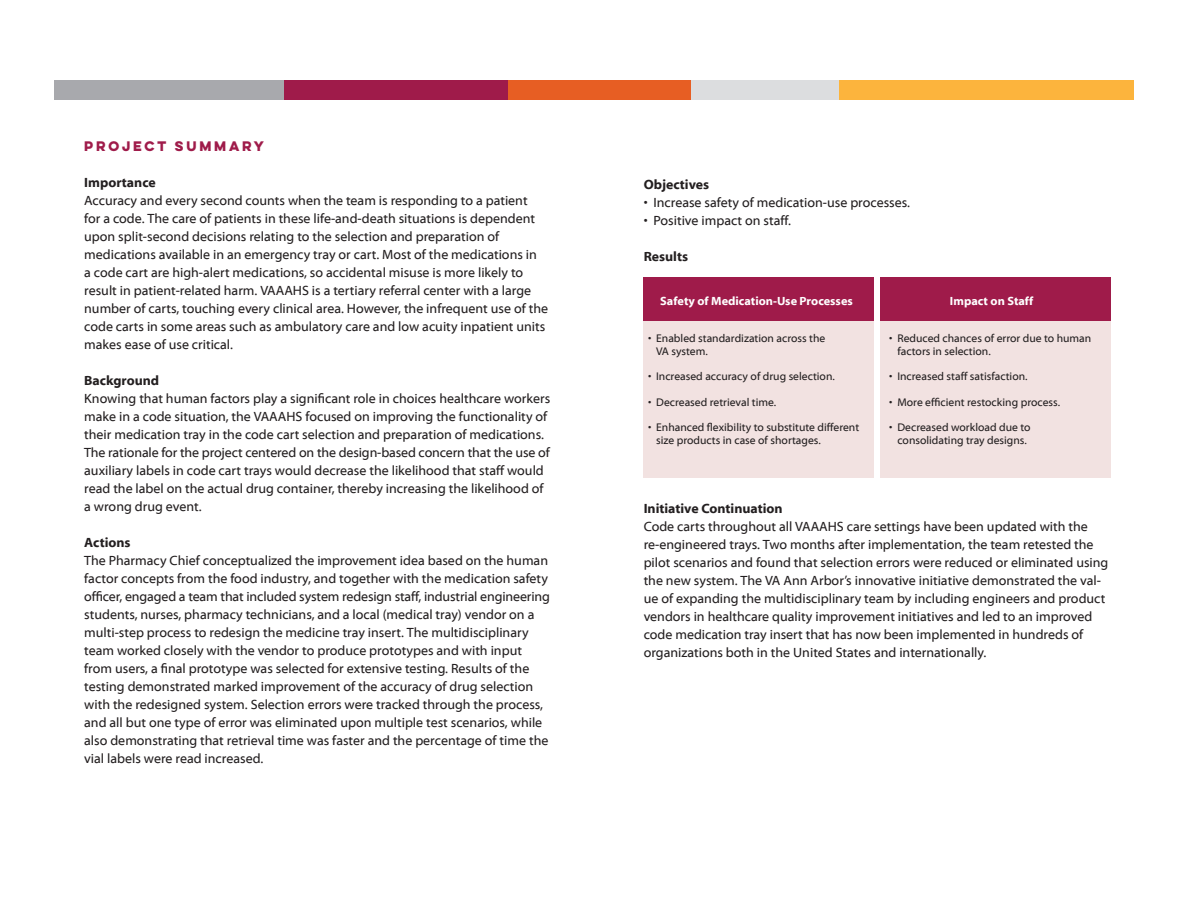
<style>
.page{position:relative;width:1188px;height:918px;background:#fff}
.page>*{position:absolute;margin:0;border:0;box-sizing:border-box;transform-origin:0 0}
.t1{font:13.5px/18px "Myriad Web Pro";color:#231f20}
.t2{font:700 13.5px "Myriad Web Pro";color:#231f20}
.t3{font:700 12.3px "Lulo Clean One";color:#9f1b4a}
.t4{font:700 12px "Myriad Web Pro";color:#fff}
.t5{font:11.25px/12.8px "Myriad Web Pro";color:#231f20}
</style>
<div class="page">
<div style="left:635px;top:80px;width:204px;height:20px;background:#dcdddf"></div>
<div style="left:54px;top:80px;width:338px;height:20px;background:#a8a9ad"></div>
<div style="left:839px;top:80px;width:295px;height:20px;background:#fcb43d"></div>
<div style="left:284px;top:80px;width:252px;height:20px;background:#9f1b4a"></div>
<div style="left:509px;top:80px;width:182px;height:20px;background:#e75e23"></div>
<div style="left:644px;top:278px;width:230px;height:200px;background:#f2e2e1"></div>
<div style="left:644px;top:278px;width:230px;height:43px;background:#9f1b4a"></div>
<div style="left:880px;top:278px;width:230px;height:200px;background:#f2e2e1"></div>
<div style="left:880px;top:278px;width:230px;height:43px;background:#9f1b4a"></div>
<p class="t3" style="left:84px;top:137px;width:184px">PROJECT SUMMARY</p>
<p class="t2" style="left:84px;top:175px;width:73px">Importance</p>
<p class="t1" style="left:84px;top:192px;width:445px">Accuracy and every second counts when the team is responding to a patient</p>
<p class="t1" style="left:84px;top:210px;width:452px">for a code. The care of patients in these life-and-death situations is dependent upon split-second decisions relating to the selection and preparation of</p>
<p class="t1" style="left:84px;top:246px;width:465px">medications available in an emergency tray or cart. Most of the medications in<br>a code cart are high-alert medications, so accidental misuse is more likely to result in patient-related harm. VAAAHS is a tertiary referral center with a large number of carts, touching every clinical area. However, the infrequent use of the code carts in some areas such as ambulatory care and low acuity inpatient units makes ease of use critical.</p>
<p class="t2" style="left:84px;top:373px;width:77px">Background</p>
<p class="t1" style="left:84px;top:390px;width:468px">Knowing that human factors play a significant role in choices healthcare workers make in a code situation, the VAAAHS focused on improving the functionality of their medication tray in the code cart selection and preparation of medications.<br>The rationale for the project centered on the design-based concern that the use of auxiliary labels in code cart trays would decrease the likelihood that staff would read the label on the actual drug container, thereby increasing the likelihood of a wrong drug event.</p>
<p class="t2" style="left:84px;top:535px;width:48px">Actions</p>
<p class="t1" style="left:84px;top:552px;width:467px">The Pharmacy Chief conceptualized the improvement idea based on the human factor concepts from the food industry, and together with the medication safety officer, engaged a team that included system redesign staff, industrial engineering students, nurses, pharmacy technicians, and a local (medical tray) vendor on a multi-step process to redesign the medicine tray insert. The multidisciplinary team worked closely with the vendor to produce prototypes and with input from users, a final prototype was selected for extensive testing. Results of the testing demonstrated marked improvement of the accuracy of drug selection with the redesigned system. Selection errors were tracked through the process, and all but one type of error was eliminated upon multiple test scenarios, while also demonstrating that retrieval time was faster and the percentage of time the vial labels were read increased.</p>
<p class="t2" style="left:644px;top:177px;width:67px">Objectives</p>
<p class="t1" style="left:644px;top:193px;width:268px">• Increase safety of medication-use processes.</p>
<p class="t1" style="left:644px;top:211px;width:149px">• Positive impact on staff.</p>
<p class="t2" style="left:644px;top:249px;width:46px">Results</p>
<p class="t4" style="left:660px;top:295px;width:194px">Safety of Medication-Use Processes</p>
<p class="t5" style="left:656px;top:332px;width:171px;text-indent:-8px">• Enabled standardization across the<br>VA system.</p>
<p class="t5" style="left:648px;top:370px;width:188px">• Increased accuracy of drug selection.</p>
<p class="t5" style="left:648px;top:396px;width:130px">• Decreased retrieval time.</p>
<p class="t5" style="left:656px;top:421px;width:205px;text-indent:-8px">• Enhanced flexibility to substitute different size products in case of shortages.</p>
<p class="t4" style="left:950px;top:295px;width:85px">Impact on Staff</p>
<p class="t5" style="left:897px;top:332px;width:195px;text-indent:-8px">• Reduced chances of error due to human factors in selection.</p>
<p class="t5" style="left:889px;top:370px;width:140px">• Increased staff satisfaction.</p>
<p class="t5" style="left:889px;top:396px;width:172px">• More efficient restocking process.</p>
<p class="t5" style="left:889px;top:421px;width:143px;text-align:center">• Decreased workload due to consolidating tray designs.</p>
<p class="t2" style="left:644px;top:501px;width:140px">Initiative Continuation</p>
<p class="t1" style="left:644px;top:517px;width:466px">Code carts throughout all VAAAHS care settings have been updated with the re-engineered trays. Two months after implementation, the team retested the pilot scenarios and found that selection errors were reduced or eliminated using the new system. The VA Ann Arbor’s innovative initiative demonstrated the val&shy;ue of expanding the multidisciplinary team by including engineers and product vendors in healthcare quality improvement initiatives and led to an improved code medication tray insert that has now been implemented in hundreds of organizations both in the United States and internationally.</p>
</div>
